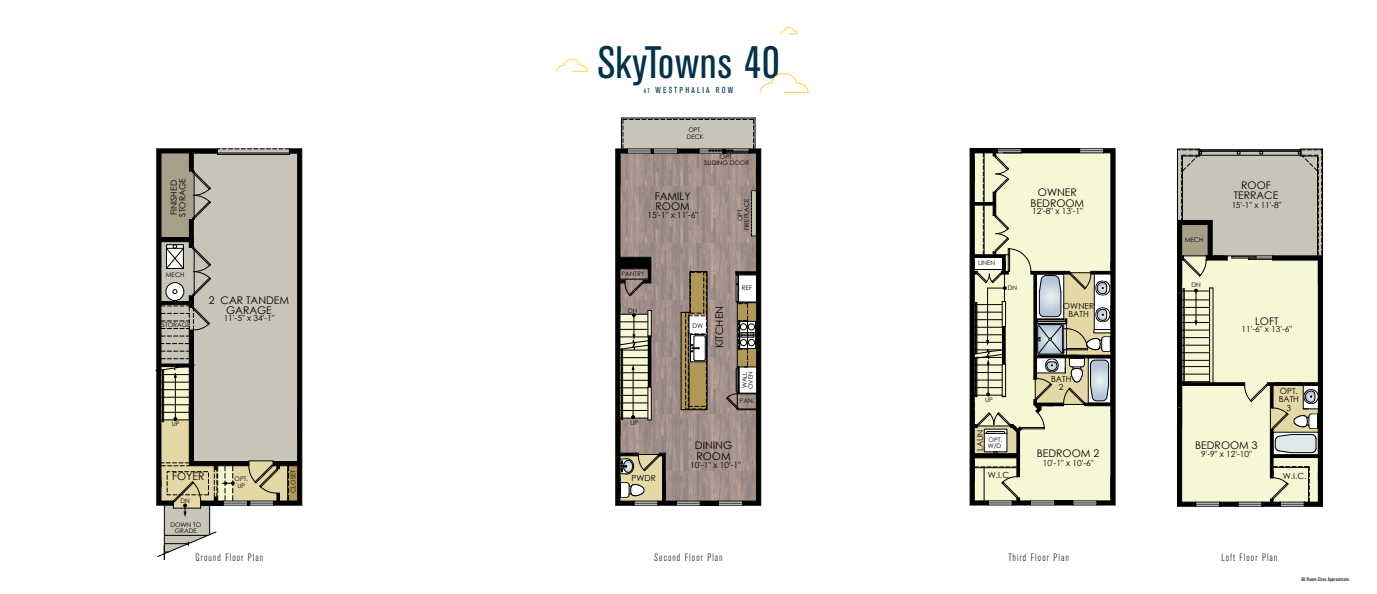
<style>
.page{position:relative;width:1377px;height:594px;background:#fff}
.page>*{position:absolute;margin:0;border:0;box-sizing:border-box;transform-origin:0 0}
.t1{font:condensed 45px "Akzidenz Grotesk BE";letter-spacing:.02em;color:#00324b}
.t2{font:10.5px/10.5px "Century Gothic";color:#000;text-align:center}
.t3{font:300 condensed 10.5px "Akzidenz Grotesk BE";letter-spacing:.1em;color:#000}
.t4{font:condensed 8.62px "Akzidenz Grotesk BE";letter-spacing:.26em;color:#00324b}
.t5{font:8.4px/8.4px "Century Gothic";color:#000;text-align:center}
.t6{font:6.3px/6.3px "Century Gothic";color:#000;text-align:center}
.t7{font:condensed 5.25px "Akzidenz Grotesk BE";letter-spacing:.025em;color:#000}
.s1{font-size:6.38px}
</style>
<div class="page">
<hr style="left:302px;top:149px;width:1px;height:356px;background:#000">
<svg style="left:155px;top:149px;width:147px;height:411px"></svg>
<div style="left:167px;top:471px;width:42px;height:24px;border:1px dashed #000"></div>
<svg style="left:616px;top:118px;width:145px;height:388px"></svg>
<div style="left:751px;top:191px;width:5px;height:45px;background:#c8c4b8"></div>
<div style="left:751px;top:190px;width:6px;height:46px;border:1px dashed #000"></div>
<hr style="left:1115px;top:149px;width:1px;height:356px;background:#000">
<svg style="left:970px;top:148px;width:145px;height:358px"></svg>
<hr style="left:970px;top:149px;width:28px;height:4px;background:#000">
<hr style="left:1022px;top:149px;width:58px;height:4px;background:#000">
<svg style="left:1177px;top:149px;width:146px;height:358px"></svg>
<svg style="left:759px;top:73px;width:50px;height:20px"></svg>
<svg style="left:556px;top:58px;width:33px;height:14px"></svg>
<svg style="left:780px;top:27px;width:18px;height:8px"></svg>
<h1 class="t1" style="left:598px;top:37px;width:183px">SkyTowns 40</h1>
<p class="t4" style="left:644px;top:85px;width:90px"><span class="s1">at</span> West phalia Row</p>
<p class="t6" style="left:687px;top:127px;width:18px;text-align:left">OPT.<br>DECK</p>
<p class="t6" style="left:704px;top:154px;width:46px">OPT.<br>SLIDING DOOR</p>
<p class="t5" style="left:170px;top:217px;width:40px;text-align:left;rotate:-90deg">FINISHED<br>STORAGE</p>
<p class="t2" style="left:655px;top:190px;width:37px;text-align:left">FAMILY<br>ROOM</p>
<p class="t5" style="left:647px;top:211px;width:52px">15'-1" x 11'-6"</p>
<p class="t6" style="left:737px;top:230px;width:33px;rotate:-90deg">OPT.<br>FIREPLACE</p>
<p class="t2" style="left:1031px;top:187px;width:55px">OWNER<br>BEDROOM</p>
<p class="t5" style="left:1032px;top:207px;width:52px">12'-8" x 13'-1"</p>
<p class="t2" style="left:1234px;top:180px;width:46px">ROOF<br>TERRACE</p>
<p class="t5" style="left:1232px;top:201px;width:51px">15'-1" x 11'-8"</p>
<p class="t6" style="left:1185px;top:237px;width:20px">MECH</p>
<p class="t6" style="left:978px;top:260px;width:19px">LINEN</p>
<p class="t6" style="left:166px;top:272px;width:20px">MECH</p>
<p class="t6" style="left:621px;top:271px;width:25px">PANTRY</p>
<p class="t6" style="left:742px;top:285px;width:12px">REF</p>
<p class="t6" style="left:1008px;top:285px;width:11px">DN</p>
<p class="t6" style="left:1191px;top:282px;width:11px">DN</p>
<p class="t6" style="left:162px;top:322px;width:30px">STORAGE</p>
<p class="t2" style="left:209px;top:294px;width:82px">2 CAR TANDEM<br>GARAGE</p>
<p class="t5" style="left:224px;top:314px;width:52px">11'-5" x 34'-1"</p>
<p class="t6" style="left:628px;top:307px;width:11px">DN</p>
<p class="t6" style="left:692px;top:322px;width:12px">DW</p>
<p class="t2" style="left:714px;top:348px;width:44px;rotate:-90deg">KITCHEN</p>
<p class="t5" style="left:1063px;top:301px;width:33px">OWNER<br>BATH</p>
<p class="t2" style="left:1255px;top:315px;width:25px">LOFT</p>
<p class="t5" style="left:1242px;top:325px;width:52px">11'-6" x 13'-6"</p>
<p class="t6" style="left:741px;top:389px;width:19px;text-align:left;rotate:-90deg">WALL<br>OVEN</p>
<p class="t6" style="left:740px;top:398px;width:16px">PAN.</p>
<p class="t6" style="left:985px;top:396px;width:9px">UP</p>
<p class="t5" style="left:1051px;top:375px;width:22px">BATH<br>2</p>
<p class="t5" style="left:1280px;top:382px;width:20px;line-height:16.8px">OPT.<br>3</p>
<p class="t5" style="left:1279px;top:395px;width:22px">BATH</p>
<p class="t6" style="left:172px;top:421px;width:9px">UP</p>
<p class="t6" style="left:630px;top:419px;width:9px">UP</p>
<p class="t2" style="left:172px;top:471px;width:34px">FOYER</p>
<p class="t6" style="left:290px;top:493px;width:24px;rotate:-90deg">CLOSET</p>
<p class="t6" style="left:235px;top:476px;width:15px">OPT.<br>UP</p>
<p class="t5" style="left:631px;top:473px;width:26px">PWDR</p>
<p class="t2" style="left:695px;top:440px;width:39px;text-align:left">DINING<br>ROOM</p>
<p class="t5" style="left:690px;top:461px;width:52px">10'-1" x 10'-1"</p>
<p class="t5" style="left:976px;top:451px;width:23px;rotate:-90deg">LAUN</p>
<p class="t6" style="left:988px;top:436px;width:16px;text-align:left">OPT.<br>W/D</p>
<p class="t5" style="left:988px;top:470px;width:25px">W.I.C.</p>
<p class="t2" style="left:1037px;top:448px;width:64px">BEDROOM 2</p>
<p class="t5" style="left:1043px;top:458px;width:52px">10'-1" x 10'-6"</p>
<p class="t2" style="left:1195px;top:440px;width:64px">BEDROOM 3</p>
<p class="t5" style="left:1201px;top:450px;width:52px">9'-9" x 12'-10"</p>
<p class="t5" style="left:1283px;top:471px;width:25px">W.I.C.</p>
<p class="t6" style="left:180px;top:498px;width:11px">DN</p>
<p class="t6" style="left:170px;top:522px;width:32px">DOWN TO<br>GRADE</p>
<p class="t3" style="left:196px;top:552px;width:69px">Ground Floor Plan</p>
<p class="t3" style="left:654px;top:552px;width:70px">Second Floor Plan</p>
<p class="t3" style="left:1008px;top:552px;width:62px">Third Floor Plan</p>
<p class="t3" style="left:1222px;top:552px;width:57px">Loft Floor Plan</p>
<p class="t7" style="left:1301px;top:576px;width:50px">All Room Sizes Approximate.</p>
</div>
